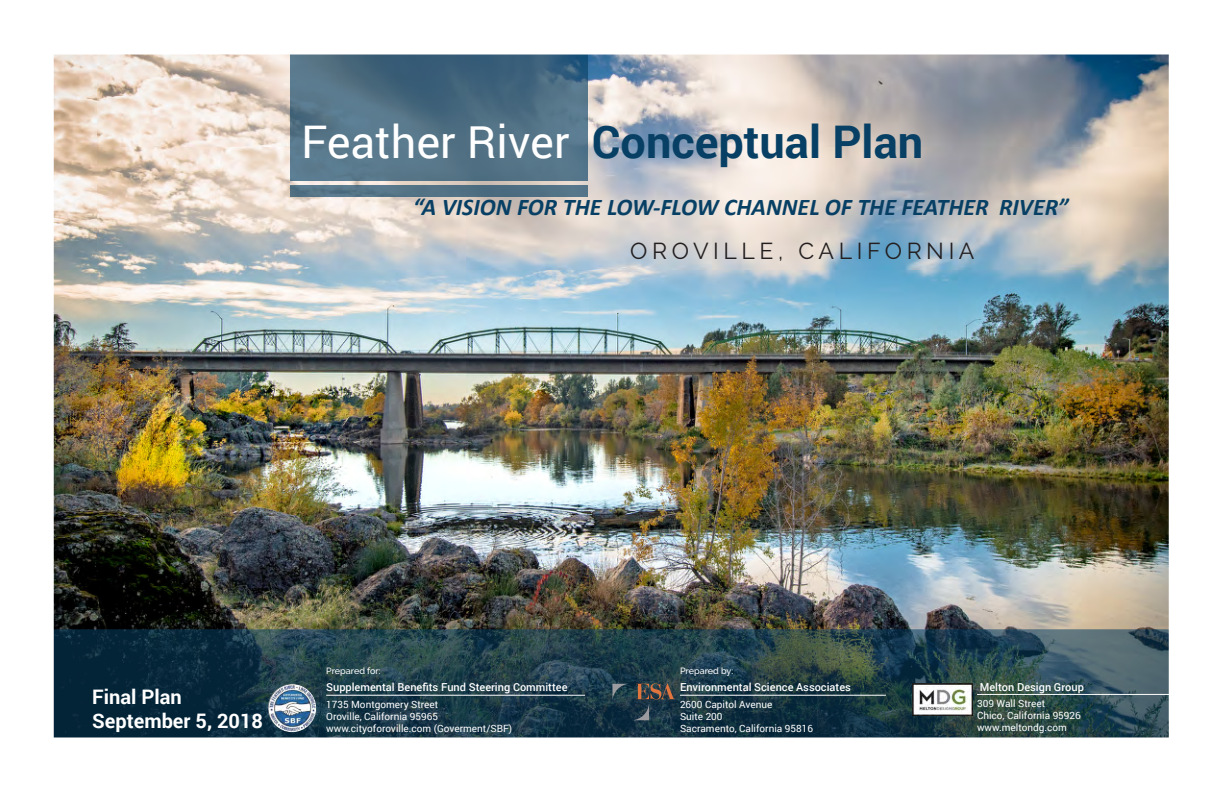
<style>
.page{position:relative;width:1224px;height:792px;background:#fff}
.page>*{position:absolute;margin:0;border:0;box-sizing:border-box;transform-origin:0 0}
.t1{font:700 45px "Roboto";color:#074064}
.t2{font:italic 700 24px "Calibri";color:#074064}
.t3{font:23px "Raleway";letter-spacing:.2em;color:#231f20}
.t4{font:700 20px/24px "Roboto";color:#fff}
.Paragraph_Style_1{font:500 11px "Roboto";color:#fff}
.t5{font:10px "Roboto";color:#fff}
.t6{font:500 9px "Raleway";color:#fff}
.s1{font-weight:400;color:#fff}
</style>
<div class="page">
<img style="left:53px;top:54px;width:1116px;height:684px">
<p class="t1" style="left:301px;top:110px;width:624px"><span class="s1">Feather River</span> Conceptual Plan</p>
<p class="t2" style="left:413px;top:190px;width:657px">“A VISION FOR THE LOW-FLOW CHANNEL OF THE FEATHER RIVER”</p>
<p class="t3" style="left:630px;top:238px;width:346px">OROVILLE, CALIFORNIA</p>
<p class="t4" style="left:92px;top:684px;width:172px">Final Plan<br>September 5, 2018</p>
<p class="t6" style="left:326px;top:665px;width:56px">Prepared for:</p>
<p class="Paragraph_Style_1" style="left:326px;top:680px;width:243px">Supplemental Benefits Fund Steering Committee</p>
<p class="t5" style="left:326px;top:697px;width:114px">1735 Montgomery Street</p>
<p class="t5" style="left:326px;top:709px;width:113px">Oroville, California 95965</p>
<p class="t5" style="left:326px;top:721px;width:188px">www.cityoforoville.com (Goverment/SBF)</p>
<p class="t6" style="left:680px;top:665px;width:55px">Prepared by:</p>
<p class="Paragraph_Style_1" style="left:680px;top:680px;width:172px">Environmental Science Associates</p>
<p class="t5" style="left:680px;top:697px;width:94px">2600 Capitol Avenue</p>
<p class="t5" style="left:680px;top:709px;width:44px">Suite 200</p>
<p class="t5" style="left:680px;top:721px;width:135px">Sacramento, California 95816</p>
<p class="Paragraph_Style_1" style="left:980px;top:679px;width:106px">Melton Design Group</p>
<p class="t5" style="left:977px;top:696px;width:70px">309 Wall Street</p>
<p class="t5" style="left:977px;top:708px;width:105px">Chico, California 95926</p>
<p class="t5" style="left:977px;top:720px;width:91px">www.meltondg.com</p>
</div>
